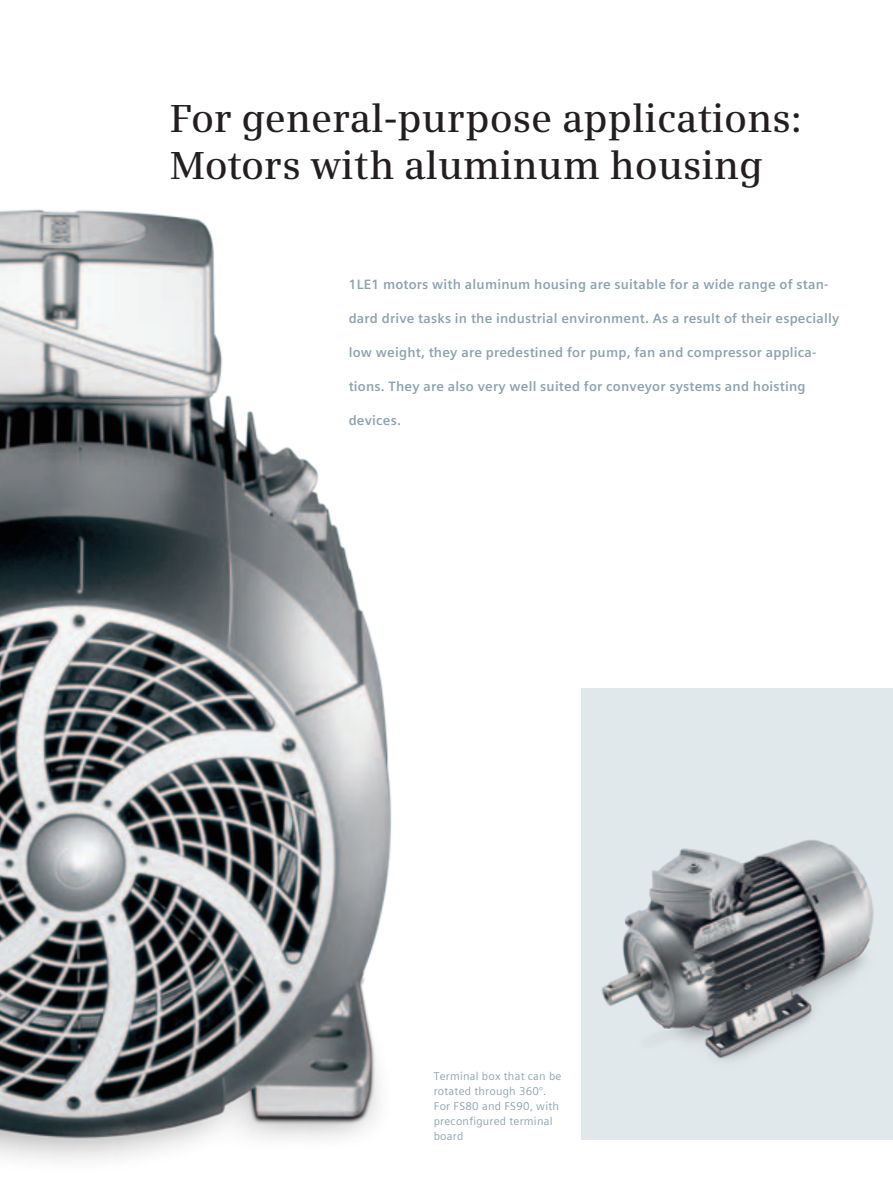
<style>
.page{position:relative;width:893px;height:1191px;background:#fff}
.page>*{position:absolute;margin:0;border:0;box-sizing:border-box;transform-origin:0 0}
.t1{font:600 39px/46.8px "Siemens Serif";color:#231f20}
.t2{font:700 13.5px "Siemens Sans Global";letter-spacing:.015em;color:#8ca3af}
.t3{font:11.25px/14.9px "Siemens Sans Global";letter-spacing:.02em;color:#8ca3af}
</style>
<div class="page">
<div style="left:581px;top:688px;width:312px;height:452px;background:#e0e8ec"></div>
<img style="left:601px;top:840px;width:273px;height:221px">
<img style="left:0;top:209px;width:392px;height:951px">
<h1 class="t1" style="left:170px;top:95px;width:633px">For general-purpose applications:<br>Motors with aluminum housing</h1>
<p class="t2" style="left:349px;top:274px;width:481px">1LE1 motors with aluminum housing are suitable for a wide range of stan-</p>
<p class="t2" style="left:349px;top:308px;width:492px">dard drive tasks in the industrial environment. As a result of their especially</p>
<p class="t2" style="left:349px;top:342px;width:469px">low weight, they are predestined for pump, fan and compressor applica-</p>
<p class="t2" style="left:349px;top:376px;width:458px">tions. They are also very well suited for conveyor systems and hoisting</p>
<p class="t2" style="left:349px;top:410px;width:54px">devices.</p>
<p class="t3" style="left:434px;top:1069px;width:129px">Terminal box that can be rotated through 360°.<br>For FS80 and FS90, with preconfigured terminal board</p>
</div>
